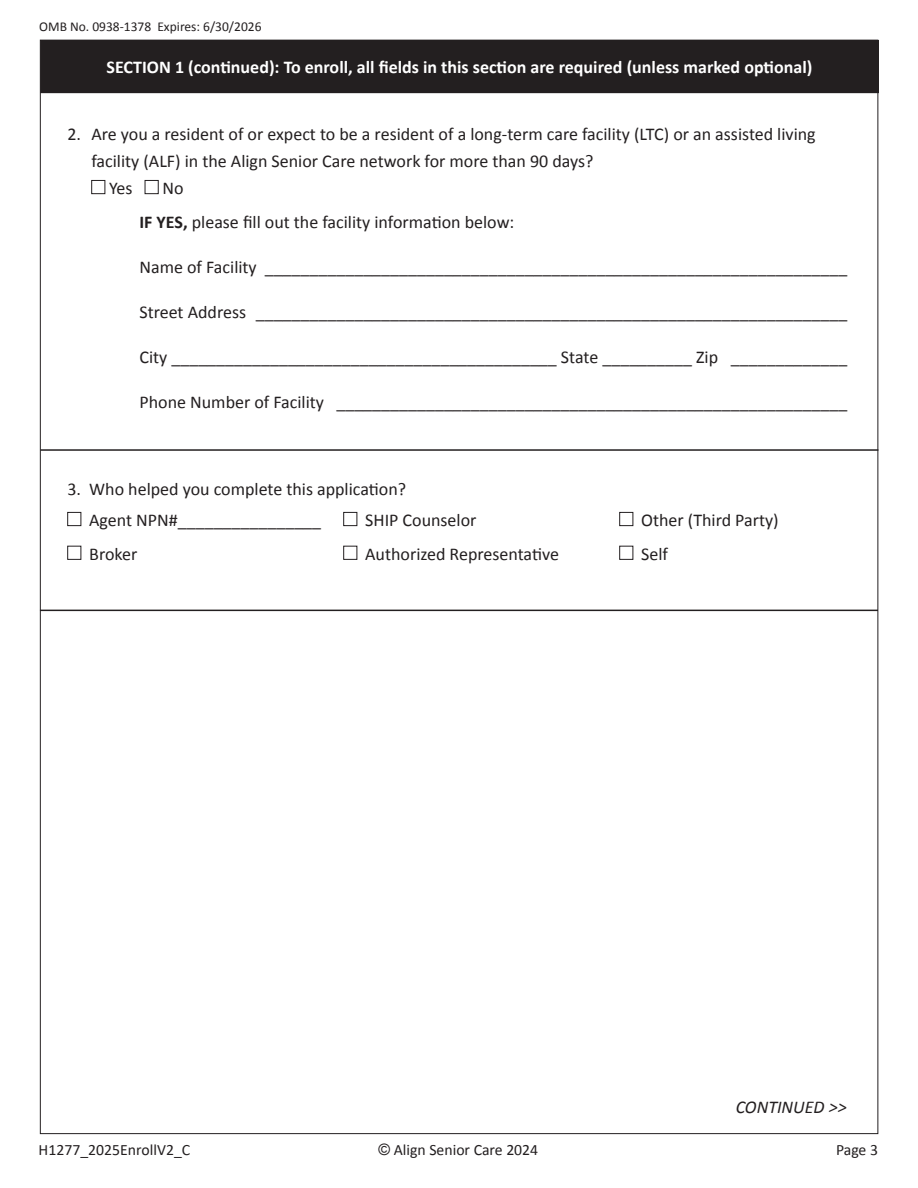
<style>
.page{position:relative;width:918px;height:1188px;background:#fff}
.page>*{position:absolute;margin:0;border:0;box-sizing:border-box;transform-origin:0 0}
.Body_Copy_9_11_5{font:18px "Calibri";color:#231f20}
.t1{font:700 18px "Calibri";color:#fff}
.Body_Copy_9_11_5-2{font:italic 18px "Calibri";color:#231f20}
.t2{font:15.75px "Calibri";color:#231f20}
.t3{font:13.5px "Calibri";color:#231f20}
.s1{font-weight:700}
.s2{font-family:"Arial"}
</style>
<div class="page">
<div style="left:41px;top:40px;width:837px;height:53px;background:#231f20"></div>
<div style="left:92px;top:180px;width:13px;height:14px;border:1px solid #231f20"></div>
<div style="left:145px;top:180px;width:13px;height:14px;border:1px solid #231f20"></div>
<hr style="left:40px;top:449px;width:838px;height:2px;background:#231f20">
<div style="left:68px;top:512px;width:13px;height:14px;border:1px solid #231f20"></div>
<div style="left:68px;top:546px;width:13px;height:14px;border:1px solid #231f20"></div>
<div style="left:344px;top:512px;width:13px;height:14px;border:1px solid #231f20"></div>
<div style="left:344px;top:546px;width:13px;height:14px;border:1px solid #231f20"></div>
<div style="left:620px;top:512px;width:13px;height:14px;border:1px solid #231f20"></div>
<div style="left:620px;top:546px;width:13px;height:14px;border:1px solid #231f20"></div>
<hr style="left:40px;top:610px;width:838px;height:1px;background:#231f20">
<p class="t3" style="left:39px;top:18px;width:224px">OMB No. 0938-1378 Expires: 6/30/2026</p>
<p class="t1" style="left:107px;top:55px;width:707px">SECTION 1 (continued): To enroll, all fields in this section are required (unless marked optional)</p>
<p class="Body_Copy_9_11_5" style="left:68px;top:123px;width:750px">2. Are you a resident of or expect to be a resident of a long-term care facility (LTC) or an assisted living</p>
<p class="Body_Copy_9_11_5" style="left:92px;top:150px;width:504px">facility (ALF) in the Align Senior Care network for more than 90 days?</p>
<p class="Body_Copy_9_11_5" style="left:109px;top:177px;width:25px">Yes</p>
<p class="Body_Copy_9_11_5" style="left:163px;top:177px;width:23px">No</p>
<p class="Body_Copy_9_11_5" style="left:140px;top:210px;width:376px"><span class="s1">IF YES,</span> please fill out the facility information below:</p>
<p class="Body_Copy_9_11_5" style="left:140px;top:255px;width:709px">Name of Facility _________________________________________________________________</p>
<p class="Body_Copy_9_11_5" style="left:140px;top:300px;width:709px">Street Address __________________________________________________________________</p>
<p class="Body_Copy_9_11_5" style="left:140px;top:345px;width:709px">City ___________________________________________ State __________ Zip _____________</p>
<p class="Body_Copy_9_11_5" style="left:140px;top:390px;width:709px">Phone Number of Facility _________________________________________________________</p>
<p class="Body_Copy_9_11_5" style="left:68px;top:478px;width:340px">3. Who helped you complete this application?</p>
<p class="Body_Copy_9_11_5" style="left:89px;top:509px;width:234px">Agent NPN#________________</p>
<p class="Body_Copy_9_11_5" style="left:89px;top:542px;width:50px">Broker</p>
<p class="Body_Copy_9_11_5" style="left:365px;top:509px;width:113px">SHIP Counselor</p>
<p class="Body_Copy_9_11_5" style="left:365px;top:542px;width:195px">Authorized Representative</p>
<p class="Body_Copy_9_11_5" style="left:641px;top:509px;width:139px">Other (Third Party)</p>
<p class="Body_Copy_9_11_5" style="left:641px;top:542px;width:28px">Self</p>
<p class="Body_Copy_9_11_5-2" style="left:736px;top:1095px;width:112px">CONTINUED &gt;&gt;</p>
<p class="t2" style="left:39px;top:1138px;width:153px">H1277_2025EnrollV2_C</p>
<p class="t2" style="left:379px;top:1140px;width:161px"><span class="s2">©</span> Align Senior Care 2024</p>
<p class="t2" style="left:836px;top:1140px;width:44px">Page 3</p>
</div>
